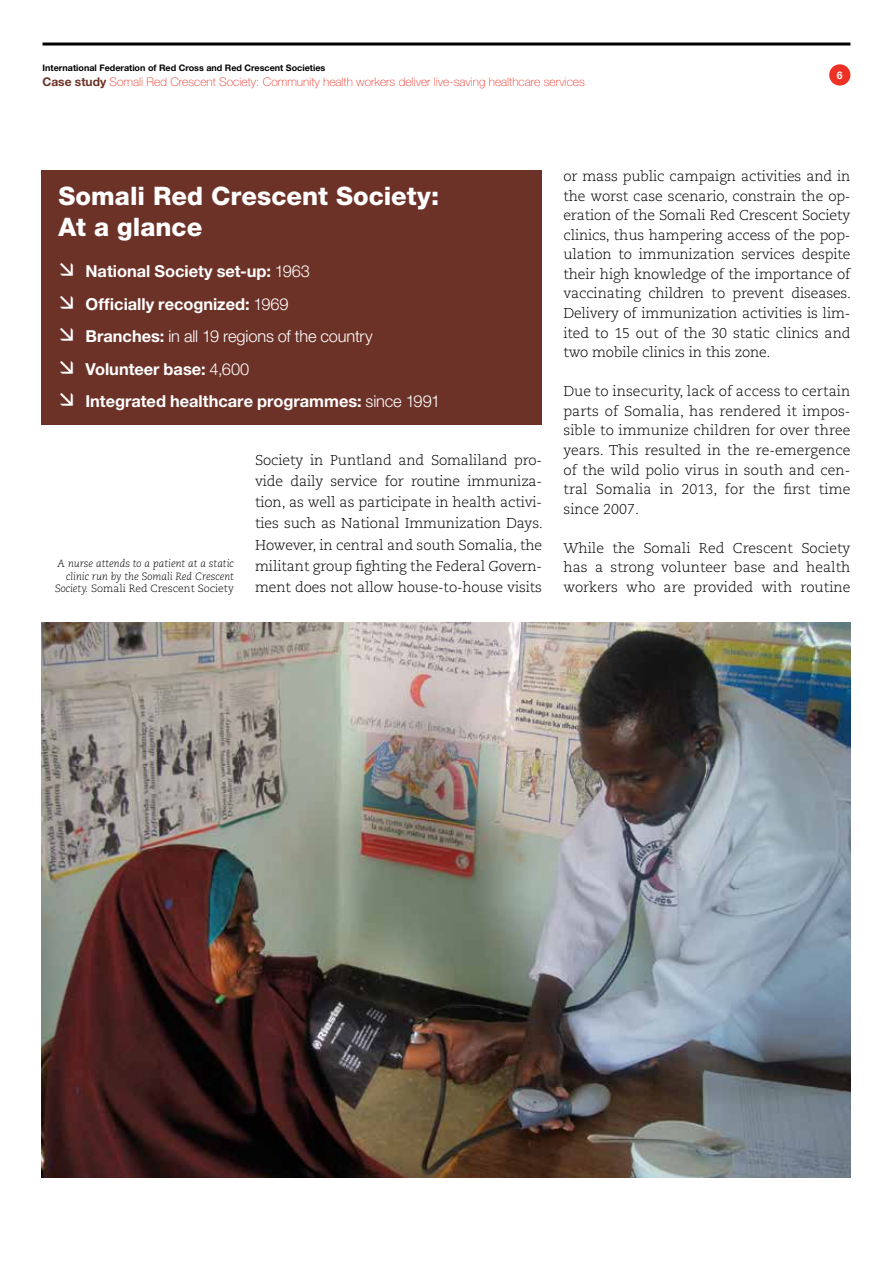
<style>
.page{position:relative;width:893px;height:1263px;background:#fff}
.page>*{position:absolute;margin:0;border:0;box-sizing:border-box;transform-origin:0 0}
.t1{font:800 25.5px/30.6px "Helvetica Neue LT Std";color:#fff}
.t2{font:700 16.5px/32.5px "Helvetica Neue LT Std";color:#fff}
.t3{font:300 14.25px/19.5px "Caecilia LT Std";letter-spacing:-.01em;color:#000;text-align:justify}
.t4{font:100 12px "Helvetica Neue";color:#ee3124}
.t5{font:italic 300 10.5px/12.6px "Caecilia LT Std";color:#000;text-align:right}
.t6{font:700 10.5px "Helvetica Neue";color:#fff}
.t7{font:700 9px "Helvetica Neue LT Std";color:#000}
.s1{font-weight:700;color:#6d3227}
.s2{font-weight:300}
.s3{font-style:normal}
</style>
<div class="page">
<hr style="left:43px;top:43px;width:807px;height:3px;background:#000">
<div style="left:829px;top:64px;width:21px;height:22px;background:#ee3124;border-radius:50%"></div>
<div style="left:41px;top:170px;width:501px;height:254px;background:#6d3227"></div>
<img style="left:41px;top:622px;width:809px;height:556px">
<p class="t7" style="left:43px;top:62px;width:284px">International Federation of Red Cross and Red Crescent Societies</p>
<p class="t4" style="left:43px;top:74px;width:544px"><span class="s1">Case study</span> Somali Red Crescent Society: Community health workers deliver live-saving healthcare services</p>
<p class="t6" style="left:837px;top:69px;width:7px">6</p>
<h1 class="t1" style="left:58px;top:181px;width:382px">Somali Red Crescent Society:<br>At a glance</h1>
<p class="t2" style="left:85px;top:254px;width:356px">National Society set-up: <span class="s2">1963<br></span>Officially recognized: <span class="s2">1969<br></span>Branches: <span class="s2">in all 19 regions of the country </span>Volunteer base: <span class="s2">4,600<br></span>Integrated healthcare programmes: <span class="s2">since 1991</span></p>
<p class="t5" style="left:55px;top:557px;width:180px">A nurse attends to a patient at a static clinic run by the Somali Red Crescent<br>Society. <span class="s3">Somali Red Crescent Society</span></p>
<p class="t3" style="left:255px;top:450px;width:289px;line-height:21.1px">Society in Puntland and Somaliland pro&shy;vide daily service for routine immuniza&shy;tion, as well as participate in health activi&shy;ties such as National Immunization Days.<br>However, in central and south Somalia, the militant group fighting the Federal Govern&shy;ment does not allow house-to-house visits</p>
<p class="t3" style="left:563px;top:167px;width:289px">or mass public campaign activities and in the worst case scenario, constrain the op&shy;eration of the Somali Red Crescent Society clinics, thus hampering access of the pop&shy;ulation to immunization services despite their high knowledge of the importance of vaccinating children to prevent diseases.<br>Delivery of immunization activities is lim&shy;ited to 15 out of the 30 static clinics and two mobile clinics in this zone.</p>
<p class="t3" style="left:563px;top:382px;width:289px">Due to insecurity, lack of access to certain parts of Somalia, has rendered it impos&shy;sible to immunize children for over three years. This resulted in the re-emergence of the wild polio virus in south and cen&shy;tral Somalia in 2013, for the first time since 2007.</p>
<p class="t3" style="left:563px;top:538px;width:289px">While the Somali Red Crescent Society has a strong volunteer base and health workers who are provided with routine</p>
</div>
